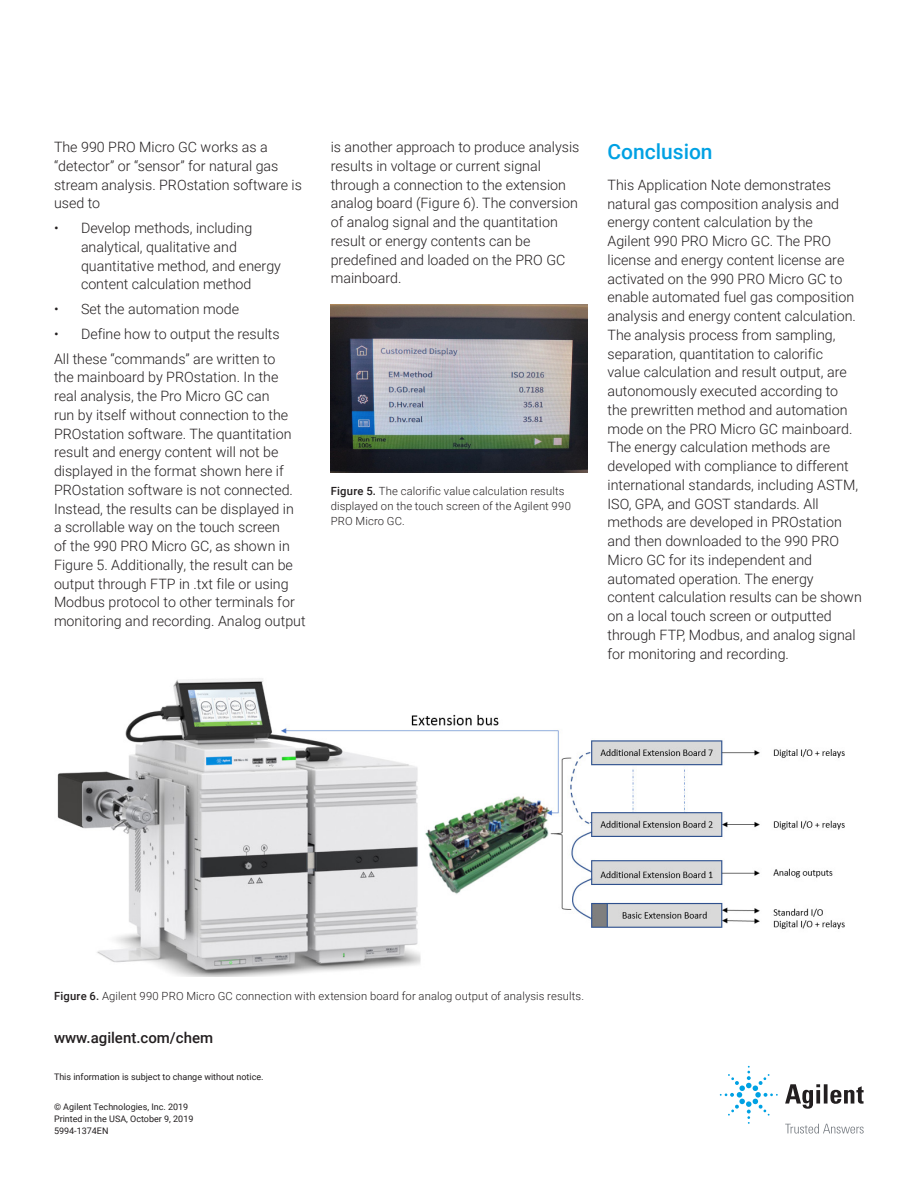
<style>
.page{position:relative;width:918px;height:1188px;background:#fff}
.page>*{position:absolute;margin:0;border:0;box-sizing:border-box;transform-origin:0 0}
.Header_1{font:500 21px "Roboto";color:#00a1e3}
.DATA_url{font:500 15px "Roboto";color:#231f20}
.Text{font:300 14.25px/18.8px "Roboto";color:#231f20}
.t1{font:300 11.25px/15px "Roboto";letter-spacing:.015em;color:#231f20}
.BROCHURE_Copyright{font:9px/12px "Roboto";color:#231f20}
.s1{font-weight:500}
</style>
<div class="page">
<img style="left:57px;top:678px;width:788px;height:299px">
<img style="left:331px;top:304px;width:256px;height:169px">
<svg style="left:785px;top:1084px;width:79px;height:25px"></svg>
<svg style="left:720px;top:1066px;width:58px;height:58px"></svg>
<svg style="left:785px;top:1124px;width:79px;height:10px"></svg>
<p class="Text" style="left:54px;top:137px;width:250px">The 990 PRO Micro GC works as a “detector” or “sensor” for natural gas stream analysis. PROstation software is used to</p>
<p class="Text" style="left:81px;top:218px;width:202px;text-indent:-27px">• Develop methods, including analytical, qualitative and quantitative method, and energy content calculation method</p>
<p class="Text" style="left:54px;top:299px;width:187px">• Set the automation mode</p>
<p class="Text" style="left:54px;top:324px;width:227px">• Define how to output the results</p>
<p class="Text" style="left:54px;top:349px;width:253px">All these “commands” are written to<br>the mainboard by PROstation. In the<br>real analysis, the Pro Micro GC can<br>run by itself without connection to the PROstation software. The quantitation result and energy content will not be displayed in the format shown here if PROstation software is not connected.<br>Instead, the results can be displayed in<br>a scrollable way on the touch screen<br>of the 990 PRO Micro GC, as shown in Figure 5. Additionally, the result can be output through FTP in .txt file or using Modbus protocol to other terminals for monitoring and recording. Analog output</p>
<p class="Text" style="left:331px;top:137px;width:250px">is another approach to produce analysis results in voltage or current signal through a connection to the extension analog board (Figure 6). The conversion of analog signal and the quantitation result or energy contents can be predefined and loaded on the PRO GC mainboard.</p>
<p class="Header_1" style="left:608px;top:137px;width:107px">Conclusion</p>
<p class="Text" style="left:608px;top:175px;width:256px">This Application Note demonstrates natural gas composition analysis and energy content calculation by the<br>Agilent 990 PRO Micro GC. The PRO license and energy content license are activated on the 990 PRO Micro GC to enable automated fuel gas composition analysis and energy content calculation.<br>The analysis process from sampling, separation, quantitation to calorific<br>value calculation and result output, are autonomously executed according to<br>the prewritten method and automation mode on the PRO Micro GC mainboard.<br>The energy calculation methods are developed with compliance to different international standards, including ASTM, ISO, GPA, and GOST standards. All methods are developed in PROstation and then downloaded to the 990 PRO Micro GC for its independent and automated operation. The energy content calculation results can be shown on a local touch screen or outputted through FTP, Modbus, and analog signal for monitoring and recording.</p>
<p class="t1" style="left:331px;top:483px;width:242px"><span class="s1">Figure 5.</span> The calorific value calculation results displayed on the touch screen of the Agilent 990<br>PRO Micro GC.</p>
<p class="t1" style="left:54px;top:988px;width:532px"><span class="s1">Figure 6.</span> Agilent 990 PRO Micro GC connection with extension board for analog output of analysis results.</p>
<p class="DATA_url" style="left:54px;top:1027px;width:161px">www.agilent.com/chem</p>
<p class="BROCHURE_Copyright" style="left:54px;top:1070px;width:211px">This information is subject to change without notice.</p>
<p class="BROCHURE_Copyright" style="left:54px;top:1100px;width:141px">© Agilent Technologies, Inc. 2019<br>Printed in the USA, October 9, 2019<br>5994-1374EN</p>
</div>
